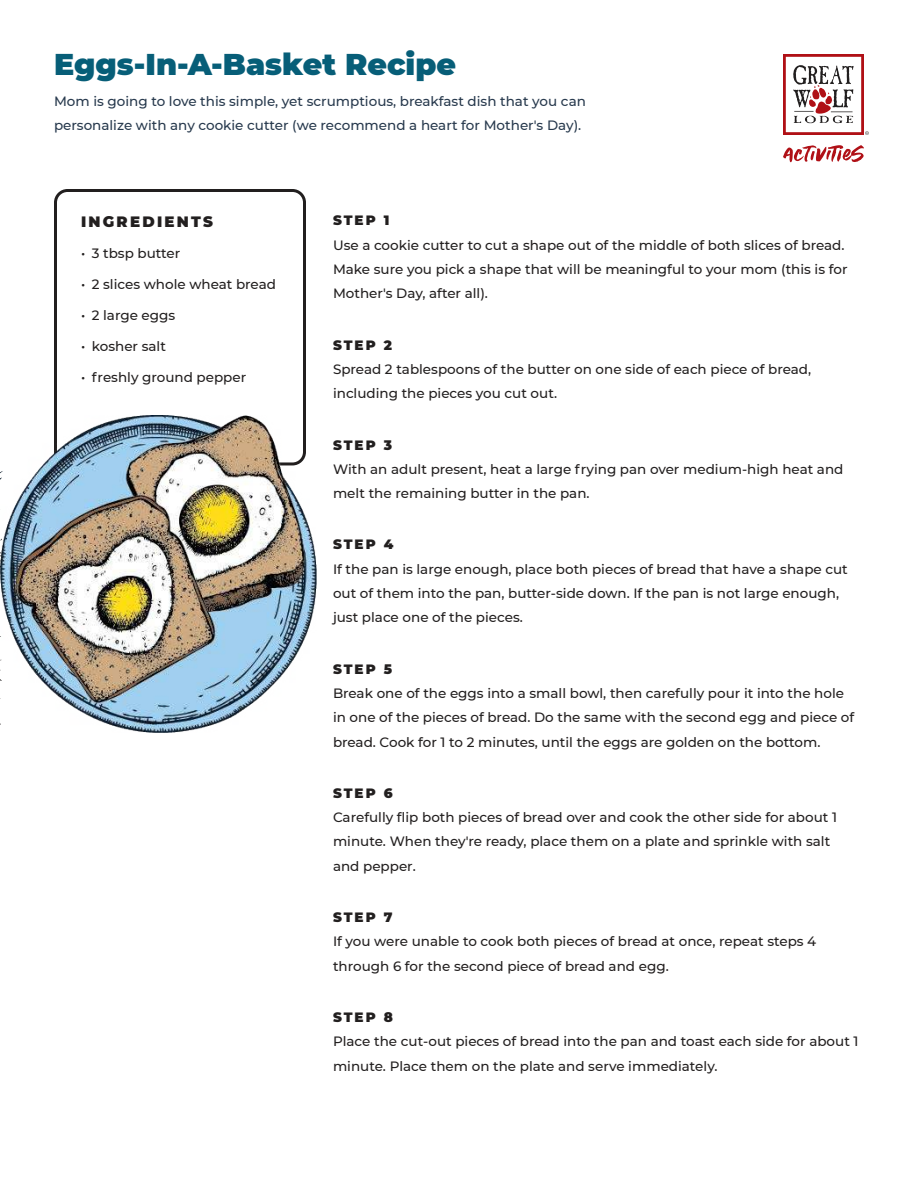
<style>
.page{position:relative;width:918px;height:1188px;background:#fff}
.page>*{position:absolute;margin:0;border:0;box-sizing:border-box;transform-origin:0 0}
.t1{font:900 30px "Montserrat";color:#075e78}
.t2{font:900 15px "Montserrat";letter-spacing:.15em;color:#221f1f}
.t3{font:500 13.5px/24.3px "Montserrat";color:#221f1f}
.t4{font:500 13.5px/24.3px "Montserrat";color:#27394d}
.t5{font:900 13.5px "Montserrat";letter-spacing:.15em;color:#221f1f}
</style>
<div class="page">
<div style="left:54px;top:189px;width:252px;height:276px;border:3px solid #221f1f;border-radius:12px"></div>
<svg style="left:783px;top:54px;width:86px;height:81px"></svg>
<svg style="left:783px;top:145px;width:81px;height:17px"></svg>
<svg style="left:0;top:552px;width:1px;height:17px"></svg>
<img style="left:1px;top:416px;width:316px;height:317px">
<h1 class="t1" style="left:54px;top:50px;width:403px">Eggs-In-A-Basket Recipe</h1>
<p class="t4" style="left:54px;top:90px;width:533px">Mom is going to love this simple, yet scrumptious, breakfast dish that you can personalize with any cookie cutter (we recommend a heart for Mother's Day).</p>
<p class="t2" style="left:81px;top:214px;width:134px">INGREDIENTS</p>
<p class="t3" style="left:81px;top:242px;width:101px">• 3 tbsp butter</p>
<p class="t3" style="left:81px;top:273px;width:197px">• 2 slices whole wheat bread</p>
<p class="t3" style="left:81px;top:304px;width:96px">• 2 large eggs</p>
<p class="t3" style="left:81px;top:335px;width:87px">• kosher salt</p>
<p class="t3" style="left:81px;top:366px;width:167px">• freshly ground pepper</p>
<p class="t5" style="left:333px;top:214px;width:58px">STEP 1</p>
<p class="t3" style="left:333px;top:234px;width:516px">Use a cookie cutter to cut a shape out of the middle of both slices of bread.<br>Make sure you pick a shape that will be meaningful to your mom (this is for<br>Mother's Day, after all).</p>
<p class="t5" style="left:333px;top:339px;width:61px">STEP 2</p>
<p class="t3" style="left:333px;top:358px;width:480px">Spread 2 tablespoons of the butter on one side of each piece of bread, including the pieces you cut out.</p>
<p class="t5" style="left:333px;top:438px;width:61px">STEP 3</p>
<p class="t3" style="left:333px;top:458px;width:512px">With an adult present, heat a large frying pan over medium-high heat and melt the remaining butter in the pan.</p>
<p class="t5" style="left:333px;top:538px;width:62px">STEP 4</p>
<p class="t3" style="left:333px;top:558px;width:516px">If the pan is large enough, place both pieces of bread that have a shape cut out of them into the pan, butter-side down. If the pan is not large enough, just place one of the pieces.</p>
<p class="t5" style="left:333px;top:663px;width:61px">STEP 5</p>
<p class="t3" style="left:333px;top:682px;width:523px">Break one of the eggs into a small bowl, then carefully pour it into the hole in one of the pieces of bread. Do the same with the second egg and piece of bread. Cook for 1 to 2 minutes, until the eggs are golden on the bottom.</p>
<p class="t5" style="left:333px;top:787px;width:61px">STEP 6</p>
<p class="t3" style="left:333px;top:805px;width:506px">Carefully flip both pieces of bread over and cook the other side for about 1 minute. When they're ready, place them on a plate and sprinkle with salt and pepper.</p>
<p class="t5" style="left:333px;top:911px;width:61px">STEP 7</p>
<p class="t3" style="left:333px;top:930px;width:485px">If you were unable to cook both pieces of bread at once, repeat steps 4 through 6 for the second piece of bread and egg.</p>
<p class="t5" style="left:333px;top:1011px;width:62px">STEP 8</p>
<p class="t3" style="left:333px;top:1030px;width:527px">Place the cut-out pieces of bread into the pan and toast each side for about 1 minute. Place them on the plate and serve immediately.</p>
</div>
